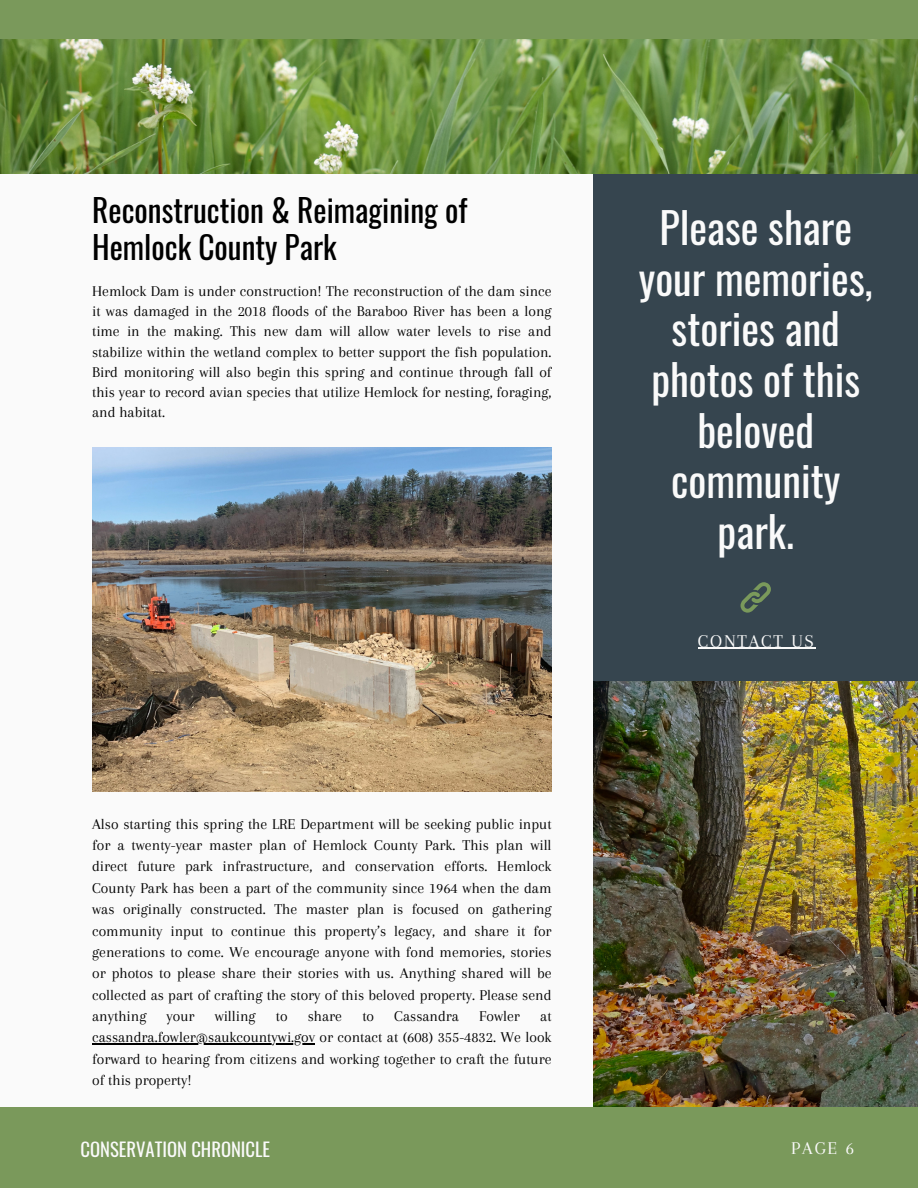
<style>
.page{position:relative;width:918px;height:1188px;background:#fafafa}
.page>*{position:absolute;margin:0;border:0;box-sizing:border-box;transform-origin:0 0}
.t1{font:42.15px/50.7px "Oswald";color:#fafafa;text-align:center}
.t2{font:31.35px/37px "Oswald";color:#000}
.t3{font:18.75px "Arapey";letter-spacing:.1em;color:#fafafa}
.t4{font:18.6px "Oswald";color:#fafafa}
.t5{font:18.6px "Arapey";color:#fafafa}
.t6{font:15.6px/21.3px "Arapey";color:#000;text-align:justify}
.t7{font:15.45px/20.2px "Arapey";color:#000;text-align:justify}
</style>
<div class="page">
<img style="left:594px;top:681px;width:324px;height:426px">
<div style="left:594px;top:78px;width:324px;height:603px;background:#36454f"></div>
<div style="left:0;top:1107px;width:918px;height:81px;background:#7a995b"></div>
<img style="left:0;top:39px;width:918px;height:134px">
<img style="left:92px;top:447px;width:459px;height:344px">
<hr style="left:698px;top:648px;width:118px;height:1px;background:#fafafa">
<hr style="left:92px;top:1044px;width:223px;height:1px;background:#000">
<svg style="left:741px;top:582px;width:30px;height:31px"></svg>
<div style="left:0;top:0;width:918px;height:39px;background:#7a995b"></div>
<h2 class="t2" style="left:92px;top:190px;width:377px">Reconstruction &amp; Reimagining of<br>Hemlock County Park</h2>
<p class="t7" style="left:92px;top:281px;width:461px">Hemlock Dam is under construction! The reconstruction of the dam since it was damaged in the 2018 floods of the Baraboo River has been a long time in the making. This new dam will allow water levels to rise and stabilize within the wetland complex to better support the fish population.<br>Bird monitoring will also begin this spring and continue through fall of this year to record avian species that utilize Hemlock for nesting, foraging, and habitat.</p>
<p class="t6" style="left:92px;top:813px;width:461px">Also starting this spring the LRE Department will be seeking public input for a twenty-year master plan of Hemlock County Park. This plan will direct future park infrastructure, and conservation efforts. Hemlock County Park has been a part of the community since 1964 when the dam was originally constructed. The master plan is focused on gathering community input to continue this property’s legacy, and share it for generations to come. We encourage anyone with fond memories, stories or photos to please share their stories with us. Anything shared will be collected as part of crafting the story of this beloved property. Please send anything</p>
<p class="t6" style="left:167px;top:1005px;width:29px">your</p>
<p class="t6" style="left:215px;top:1005px;width:42px">willing</p>
<p class="t6" style="left:276px;top:1005px;width:13px">to</p>
<p class="t6" style="left:308px;top:1005px;width:36px">share</p>
<p class="t6" style="left:362px;top:1005px;width:13px">to</p>
<p class="t6" style="left:394px;top:1005px;width:66px">Cassandra</p>
<p class="t6" style="left:479px;top:1005px;width:42px">Fowler</p>
<p class="t6" style="left:92px;top:1005px;width:461px;text-indent:448px">at cassandra.fowler@saukcountywi.gov or contact at (608) 355-4832. We look forward to hearing from citizens and working together to craft the future of this property!</p>
<h1 class="t1" style="left:639px;top:201px;width:235px">Please share your memories, stories and photos of this beloved community park.</h1>
<p class="t3" style="left:698px;top:630px;width:118px">CONTACT US</p>
<p class="t4" style="left:81px;top:1135px;width:191px">CONSERVATION CHRONICLE</p>
<p class="t5" style="left:791px;top:1138px;width:64px">PAGE 6</p>
</div>
